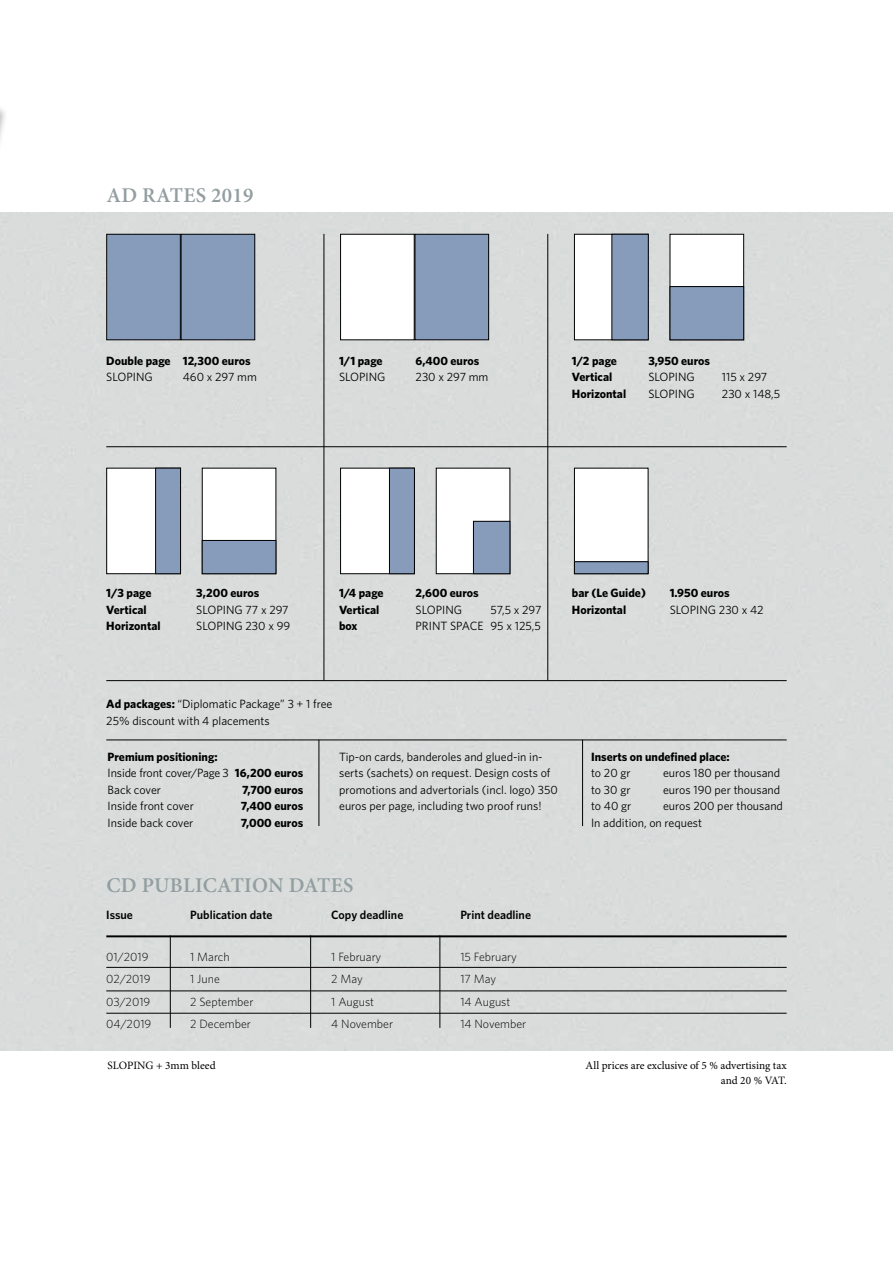
<style>
.page{position:relative;width:893px;height:1263px;background:#fff}
.page>*{position:absolute;margin:0;border:0;box-sizing:border-box;transform-origin:0 0}
.t1{font:600 21px "Minion Pro";letter-spacing:.015em;color:#939ea0}
.t2{font:12px/16.5px "Whitney";color:#000}
.t3{font:700 12px "Whitney";color:#000}
.t4{font:300 12px "Whitney";color:#000}
.t5{font:600 12px "Whitney";color:#000}
.t6{font:11.25px/15px "Minion Pro";letter-spacing:-.005em;color:#000;text-align:right}
.s1{font-weight:700}
</style>
<div class="page">
<div style="left:0;top:213px;width:893px;height:837px;background:#d9dcdb"></div>
<hr style="left:106px;top:680px;width:681px;height:1px;background:#000">
<hr style="left:106px;top:740px;width:681px;height:1px;background:#000">
<hr style="left:106px;top:446px;width:681px;height:1px;background:#000">
<hr style="left:324px;top:234px;width:1px;height:446px;background:#000">
<hr style="left:547px;top:234px;width:1px;height:446px;background:#000">
<hr style="left:106px;top:935px;width:681px;height:2px;background:#000">
<hr style="left:106px;top:967px;width:681px;height:1px;background:#000">
<hr style="left:170px;top:935px;width:1px;height:93px;background:#000">
<hr style="left:310px;top:935px;width:1px;height:93px;background:#000">
<hr style="left:440px;top:935px;width:1px;height:93px;background:#000">
<hr style="left:106px;top:991px;width:681px;height:1px;background:#000">
<hr style="left:106px;top:1013px;width:681px;height:1px;background:#000">
<div style="left:181px;top:234px;width:74px;height:106px;background:#869cba"></div>
<div style="left:181px;top:234px;width:74px;height:106px;border:1px solid #000"></div>
<div style="left:107px;top:234px;width:73px;height:106px;background:#869cba"></div>
<div style="left:106px;top:234px;width:75px;height:106px;border:1px solid #000"></div>
<div style="left:415px;top:234px;width:74px;height:106px;background:#869cba"></div>
<div style="left:415px;top:234px;width:74px;height:106px;border:1px solid #000"></div>
<div style="left:341px;top:234px;width:73px;height:106px;background:#fff"></div>
<div style="left:340px;top:234px;width:75px;height:106px;border:1px solid #000"></div>
<div style="left:670px;top:234px;width:74px;height:106px;background:#fff"></div>
<div style="left:670px;top:234px;width:74px;height:106px;border:1px solid #000"></div>
<div style="left:670px;top:287px;width:74px;height:53px;background:#869cba"></div>
<div style="left:670px;top:286px;width:74px;height:54px;border:1px solid #000"></div>
<div style="left:202px;top:468px;width:74px;height:106px;background:#fff"></div>
<div style="left:202px;top:540px;width:74px;height:34px;background:#869cba"></div>
<div style="left:202px;top:540px;width:74px;height:34px;border:1px solid #000"></div>
<div style="left:574px;top:234px;width:74px;height:106px;background:#fff"></div>
<div style="left:574px;top:234px;width:74px;height:106px;border:1px solid #000"></div>
<div style="left:107px;top:468px;width:73px;height:106px;background:#fff"></div>
<div style="left:106px;top:468px;width:75px;height:106px;border:1px solid #000"></div>
<div style="left:612px;top:234px;width:36px;height:106px;background:#869cba"></div>
<div style="left:611px;top:234px;width:38px;height:106px;border:1px solid #000"></div>
<div style="left:156px;top:468px;width:25px;height:106px;background:#869cba"></div>
<div style="left:155px;top:468px;width:26px;height:106px;border:1px solid #000"></div>
<div style="left:574px;top:468px;width:74px;height:106px;background:#fff"></div>
<div style="left:574px;top:468px;width:74px;height:106px;border:1px solid #000"></div>
<div style="left:436px;top:468px;width:74px;height:106px;background:#fff"></div>
<div style="left:574px;top:562px;width:74px;height:12px;background:#869cba"></div>
<div style="left:574px;top:561px;width:74px;height:13px;border:1px solid #000"></div>
<div style="left:473px;top:521px;width:37px;height:53px;background:#869cba"></div>
<div style="left:473px;top:521px;width:37px;height:53px;border:1px solid #000"></div>
<div style="left:341px;top:468px;width:73px;height:106px;background:#fff"></div>
<div style="left:340px;top:468px;width:75px;height:106px;border:1px solid #000"></div>
<div style="left:389px;top:468px;width:25px;height:106px;background:#869cba"></div>
<div style="left:389px;top:468px;width:26px;height:106px;border:1px solid #000"></div>
<hr style="left:319px;top:740px;width:1px;height:86px;background:#000">
<hr style="left:582px;top:740px;width:1px;height:86px;background:#000">
<div style="left:0;top:78px;width:8px;height:225px;background:#000;opacity:.33"></div>
<h1 class="t1" style="left:106px;top:183px;width:149px">AD RATES 2019</h1>
<p class="t3" style="left:106px;top:352px;width:146px">Double page 12,300 euros</p>
<p class="t2" style="left:106px;top:368px;width:48px">SLOPING</p>
<p class="t2" style="left:183px;top:368px;width:76px">460 x 297 mm</p>
<p class="t3" style="left:339px;top:352px;width:45px">1/1 page</p>
<p class="t3" style="left:416px;top:352px;width:65px">6,400 euros</p>
<p class="t2" style="left:339px;top:368px;width:48px">SLOPING</p>
<p class="t2" style="left:416px;top:368px;width:74px">230 x 297 mm</p>
<p class="t3" style="left:572px;top:352px;width:47px">1/2 page</p>
<p class="t3" style="left:648px;top:352px;width:63px">3,950 euros</p>
<p class="t3" style="left:572px;top:369px;width:42px">Vertical</p>
<p class="t2" style="left:648px;top:368px;width:48px">SLOPING</p>
<p class="t2" style="left:722px;top:368px;width:47px">115 x 297</p>
<p class="t3" style="left:572px;top:385px;width:56px">Horizontal</p>
<p class="t2" style="left:648px;top:385px;width:48px">SLOPING</p>
<p class="t2" style="left:722px;top:385px;width:60px">230 x 148,5</p>
<p class="t3" style="left:106px;top:585px;width:47px">1/3 page</p>
<p class="t3" style="left:196px;top:585px;width:65px">3,200 euros</p>
<p class="t3" style="left:106px;top:601px;width:42px">Vertical</p>
<p class="t2" style="left:196px;top:601px;width:94px">SLOPING 77 x 297</p>
<p class="t3" style="left:106px;top:618px;width:56px">Horizontal</p>
<p class="t2" style="left:196px;top:617px;width:96px">SLOPING 230 x 99</p>
<p class="t3" style="left:339px;top:585px;width:46px">1/4 page</p>
<p class="t3" style="left:416px;top:585px;width:65px">2,600 euros</p>
<p class="t3" style="left:339px;top:601px;width:42px">Vertical</p>
<p class="t2" style="left:416px;top:601px;width:48px">SLOPING</p>
<p class="t2" style="left:491px;top:601px;width:52px">57,5 x 297</p>
<p class="t3" style="left:339px;top:618px;width:20px">box</p>
<p class="t2" style="left:416px;top:617px;width:127px">PRINT SPACE 95 x 125,5</p>
<p class="t3" style="left:572px;top:585px;width:75px">bar (Le Guide)</p>
<p class="t3" style="left:670px;top:585px;width:61px">1.950 euros</p>
<p class="t3" style="left:572px;top:601px;width:56px">Horizontal</p>
<p class="t2" style="left:670px;top:601px;width:95px">SLOPING 230 x 42</p>
<p class="t2" style="left:106px;top:695px;width:228px"><span class="s1">Ad packages:</span> “Diplomatic Package” 3 + 1 free<br>25% discount with 4 placements</p>
<p class="t2" style="left:108px;top:748px;width:197px"><span class="s1">Premium positioning:<br></span>Inside front cover/Page 3 <span class="s1">16,200 euros<br></span>Back cover</p>
<p class="t2" style="left:339px;top:748px;width:220px">Tip-on cards, banderoles and glued-in in&shy;serts (sachets) on request. Design costs of promotions and advertorials (incl. logo) 350 euros per page, including two proof runs!</p>
<p class="t3" style="left:242px;top:782px;width:63px">7,700 euros</p>
<p class="t2" style="left:108px;top:798px;width:88px">Inside front cover</p>
<p class="t3" style="left:241px;top:798px;width:64px">7,400 euros</p>
<p class="t2" style="left:108px;top:814px;width:87px">Inside back cover</p>
<p class="t3" style="left:241px;top:815px;width:64px">7,000 euros</p>
<h1 class="t1" style="left:106px;top:873px;width:249px">CD PUBLICATION DATES</h1>
<p class="t5" style="left:106px;top:907px;width:28px">Issue</p>
<p class="t5" style="left:190px;top:907px;width:84px">Publication date</p>
<p class="t5" style="left:331px;top:907px;width:74px">Copy deadline</p>
<p class="t5" style="left:460px;top:907px;width:72px">Print deadline</p>
<p class="t4" style="left:106px;top:948px;width:44px">01/2019</p>
<p class="t4" style="left:190px;top:948px;width:41px">1 March</p>
<p class="t4" style="left:331px;top:948px;width:52px">1 February</p>
<p class="t4" style="left:460px;top:948px;width:58px">15 February</p>
<p class="t4" style="left:106px;top:971px;width:46px">02/2019</p>
<p class="t4" style="left:190px;top:971px;width:31px">1 June</p>
<p class="t4" style="left:331px;top:971px;width:33px">2 May</p>
<p class="t4" style="left:460px;top:971px;width:37px">17 May</p>
<p class="t4" style="left:106px;top:993px;width:46px">03/2019</p>
<p class="t4" style="left:190px;top:993px;width:65px">2 September</p>
<p class="t4" style="left:331px;top:993px;width:44px">1 August</p>
<p class="t4" style="left:460px;top:993px;width:52px">14 August</p>
<p class="t4" style="left:106px;top:1016px;width:47px">04/2019</p>
<p class="t4" style="left:190px;top:1016px;width:62px">2 December</p>
<p class="t4" style="left:331px;top:1016px;width:63px">4 November</p>
<p class="t4" style="left:460px;top:1016px;width:67px">14 November</p>
<p class="t6" style="left:108px;top:1058px;width:109px">SLOPING + 3mm bleed</p>
<p class="t3" style="left:591px;top:749px;width:140px">Inserts on undefined place:</p>
<p class="t2" style="left:591px;top:765px;width:41px">to 20 gr</p>
<p class="t2" style="left:663px;top:765px;width:119px">euros 180 per thousand</p>
<p class="t2" style="left:591px;top:781px;width:41px">to 30 gr</p>
<p class="t2" style="left:663px;top:781px;width:119px">euros 190 per thousand</p>
<p class="t2" style="left:591px;top:798px;width:42px">to 40 gr</p>
<p class="t2" style="left:591px;top:798px;width:193px;text-indent:72px">euros 200 per thousand<br>In addition, on request</p>
<p class="t6" style="left:586px;top:1058px;width:203px">All prices are exclusive of 5 % advertising tax and 20 % VAT.</p>
</div>
